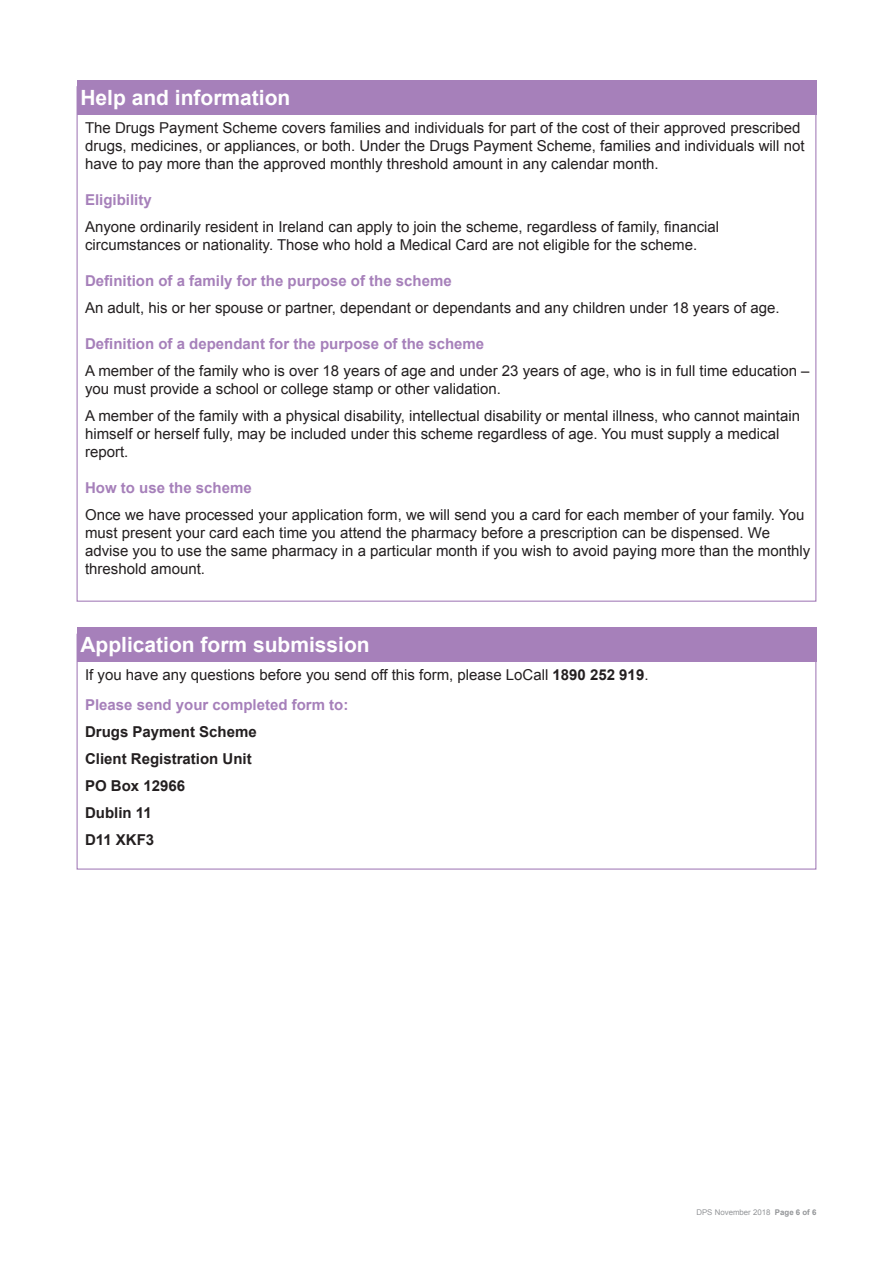
<style>
.page{position:relative;width:893px;height:1263px;background:#fff}
.page>*{position:absolute;margin:0;border:0;box-sizing:border-box;transform-origin:0 0}
.heading_white{font:700 21px "Arial";color:#fff}
.t1{font:15px "Arial";color:#231f20}
.t2{font:700 15px "Arial";color:#a680ba}
.t3{font:700 15px "Arial";color:#231f20}
.t4{font:7.8px "Arial";color:#939598}
.s1{font-weight:700}
</style>
<div class="page">
<div style="left:77px;top:80px;width:739px;height:34px;background:#a680ba"></div>
<div style="left:77px;top:628px;width:739px;height:34px;background:#a680ba"></div>
<p class="heading_white" style="left:80px;top:84px;width:212px">Help and information</p>
<p class="t1" style="left:85px;top:119px;width:717px">The Drugs Payment Scheme covers families and individuals for part of the cost of their approved prescribed</p>
<p class="t1" style="left:85px;top:137px;width:721px">drugs, medicines, or appliances, or both. Under the Drugs Payment Scheme, families and individuals will not</p>
<p class="t1" style="left:85px;top:155px;width:575px">have to pay more than the approved monthly threshold amount in any calendar month.</p>
<p class="t2" style="left:85px;top:189px;width:68px">Eligibility</p>
<p class="t1" style="left:85px;top:218px;width:636px">Anyone ordinarily resident in Ireland can apply to join the scheme, regardless of family, financial</p>
<p class="t1" style="left:85px;top:236px;width:614px">circumstances or nationality. Those who hold a Medical Card are not eligible for the scheme.</p>
<p class="t2" style="left:85px;top:270px;width:368px">Definition of a family for the purpose of the scheme</p>
<p class="t1" style="left:85px;top:299px;width:696px">An adult, his or her spouse or partner, dependant or dependants and any children under 18 years of age.</p>
<p class="t2" style="left:85px;top:333px;width:401px">Definition of a dependant for the purpose of the scheme</p>
<p class="t1" style="left:85px;top:362px;width:726px">A member of the family who is over 18 years of age and under 23 years of age, who is in full time education –</p>
<p class="t1" style="left:85px;top:380px;width:418px">you must provide a school or college stamp or other validation.</p>
<p class="t1" style="left:85px;top:407px;width:717px">A member of the family with a physical disability, intellectual disability or mental illness, who cannot maintain</p>
<p class="t1" style="left:85px;top:425px;width:696px">himself or herself fully, may be included under this scheme regardless of age. You must supply a medical</p>
<p class="t1" style="left:85px;top:443px;width:45px">report.</p>
<p class="t2" style="left:85px;top:477px;width:168px">How to use the scheme</p>
<p class="t1" style="left:85px;top:506px;width:721px">Once we have processed your application form, we will send you a card for each member of your family. You</p>
<p class="t1" style="left:85px;top:524px;width:687px">must present your card each time you attend the pharmacy before a prescription can be dispensed. We</p>
<p class="t1" style="left:85px;top:542px;width:727px">advise you to use the same pharmacy in a particular month if you wish to avoid paying more than the monthly</p>
<p class="t1" style="left:85px;top:560px;width:122px">threshold amount.</p>
<p class="heading_white" style="left:80px;top:631px;width:291px">Application form submission</p>
<p class="t1" style="left:85px;top:666px;width:565px">If you have any questions before you send off this form, please LoCall <span class="s1">1890 252 919</span>.</p>
<p class="t2" style="left:85px;top:695px;width:265px">Please send your completed form to:</p>
<p class="t3" style="left:85px;top:722px;width:173px">Drugs Payment Scheme</p>
<p class="t3" style="left:85px;top:749px;width:168px">Client Registration Unit</p>
<p class="t3" style="left:85px;top:776px;width:102px">PO Box 12966</p>
<p class="t3" style="left:85px;top:803px;width:68px">Dublin 11</p>
<p class="t3" style="left:85px;top:830px;width:71px">D11 XKF3</p>
<p class="t4" style="left:696px;top:1207px;width:122px">DPS November 2018 <span class="s1">Page 6 of 6</span></p>
</div>
